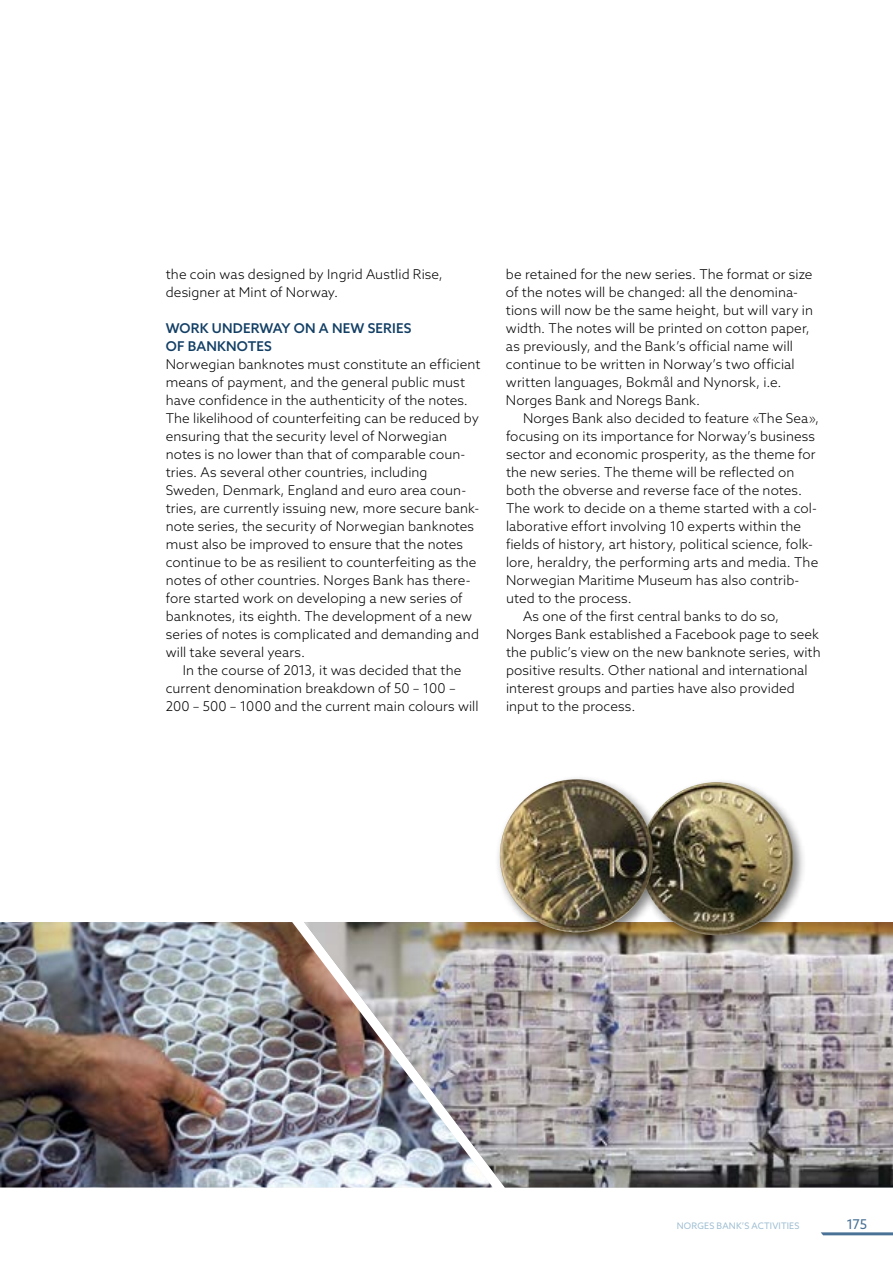
<style>
.page{position:relative;width:893px;height:1263px;background:#fff}
.page>*{position:absolute;margin:0;border:0;box-sizing:border-box;transform-origin:0 0}
.t1{font:300 13.5px/18px "Azo Sans";letter-spacing:.005em;color:#000}
.t2{font:500 13.5px/18px "Azo Sans";letter-spacing:.015em;color:#133f65}
.t3{font:13.5px "Azo Sans";color:#4a7296}
.t4{font:9px "Azo Sans";letter-spacing:.015em;color:#a0bfd3}
</style>
<div class="page">
<img style="left:493px;top:922px;width:400px;height:265px">
<img style="left:0;top:922px;width:493px;height:265px">
<div style="left:635px;top:777px;width:172px;height:172px;background:#000;opacity:.5"></div>
<img style="left:640px;top:782px;width:153px;height:153px;border-radius:77px">
<div style="left:495px;top:774px;width:171px;height:172px;background:#000;opacity:.5"></div>
<img style="left:500px;top:779px;width:153px;height:153px;border-radius:77px">
<svg style="left:821px;top:1232px;width:72px;height:3px"></svg>
<p class="t1" style="left:166px;top:265px;width:279px">the coin was designed by Ingrid Austlid Rise, designer at Mint of Norway.</p>
<p class="t2" style="left:166px;top:319px;width:246px">WORK UNDERWAY ON A NEW SERI ES<br>OF BANKNOTES</p>
<p class="t1" style="left:166px;top:355px;width:316px">N orwegian banknotes must constitute an efficient means of payment, and the general public must have confidence in the authenticity of the notes.<br>The likelihood of counterfeiting can be reduced by ensuring that the security level of Norwegian notes is no lower than that of comparable coun&shy;tries. As several other countries, including Sweden, Denmark, England and euro area coun&shy;tries, are currently issuing new, more secure bank&shy;note series, the security of N orwegian banknotes must also be improved to ensure that the notes continue to be as resilient to counterfeiting as the notes of other countries. Norges Bank has there&shy;fore started work on developing a new series of banknotes, its eighth. The development of a new series of notes is complicated and demanding and will take several years.</p>
<p class="t1" style="left:166px;top:661px;width:314px;text-indent:17px">In the course of 2013, it was decided that the current denomination breakdown of 50 – 100 –<br>200 – 500 – 1000 and the current main colours will</p>
<p class="t1" style="left:506px;top:265px;width:309px">be retained for the new series. The format or size of the notes will be changed: all the denomina&shy;tions will now be the same height, but will vary in width. The notes will be printed on cotton paper, as previously, and the Bank’s official name will continue to be written in N orway’s two official written languages, Bokmål and Nynorsk, i.e.<br>N orges Bank and N oregs Bank.</p>
<p class="t1" style="left:523px;top:409px;width:298px">N orges Bank also decided to feature «The Sea»,</p>
<p class="t1" style="left:506px;top:427px;width:311px">focusing on its importance for N orway’s business</p>
<p class="t1" style="left:506px;top:445px;width:311px">sector and economic prosperity, as the theme for</p>
<p class="t1" style="left:506px;top:463px;width:290px">the new series. The theme will be reflected on</p>
<p class="t1" style="left:506px;top:481px;width:298px">both the obverse and reverse face of the notes.</p>
<p class="t1" style="left:506px;top:499px;width:312px">The work to decide on a theme started with a col-</p>
<p class="t1" style="left:506px;top:517px;width:297px">laborative effort involving 10 experts within the</p>
<p class="t1" style="left:506px;top:535px;width:309px">fields of history, art history, political science, folk-</p>
<p class="t1" style="left:506px;top:553px;width:314px">lore, heraldry, the performing arts and media. The</p>
<p class="t1" style="left:506px;top:571px;width:295px">Norwegian Maritime Museum has also contrib-</p>
<p class="t1" style="left:506px;top:589px;width:127px">uted to the process.</p>
<p class="t1" style="left:523px;top:607px;width:258px">As one of the first central banks to do so,</p>
<p class="t1" style="left:506px;top:625px;width:315px">N orges Bank established a Facebook page to seek</p>
<p class="t1" style="left:506px;top:643px;width:316px">the public’s view on the new banknote series, with</p>
<p class="t1" style="left:506px;top:661px;width:303px">positive results. Other national and international</p>
<p class="t1" style="left:506px;top:679px;width:290px">interest groups and parties have also provided</p>
<p class="t1" style="left:506px;top:697px;width:131px">input to the process.</p>
<p class="t4" style="left:677px;top:1220px;width:54px">NORGES BANK</p>
<p class="t4" style="left:742px;top:1220px;width:59px">’S ACTIVITIES</p>
<p class="t3" style="left:846px;top:1215px;width:22px">175</p>
</div>
